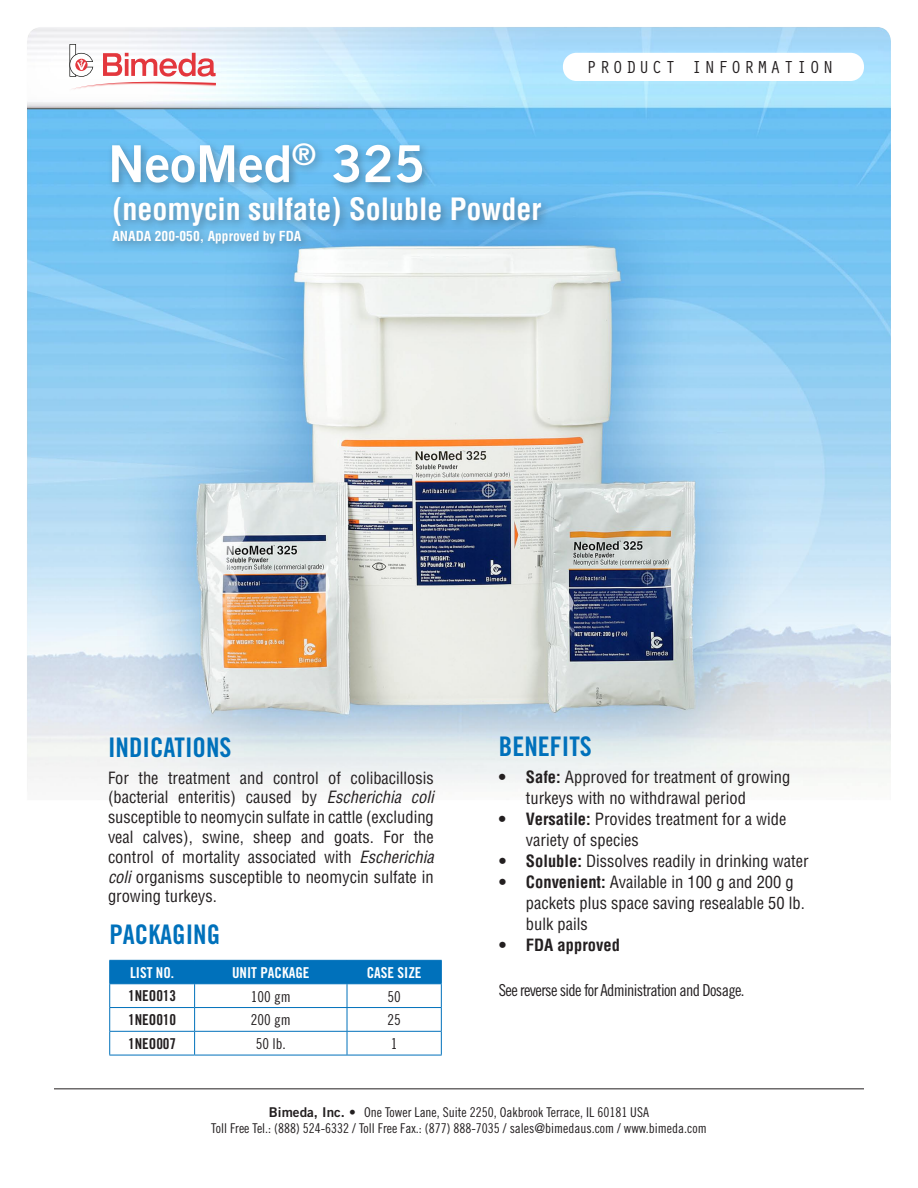
<style>
.page{position:relative;width:918px;height:1188px;background:#fff}
.page>*{position:absolute;margin:0;border:0;box-sizing:border-box;transform-origin:0 0}
.t1{font:51px "Trade Gothic Bold Two";color:#fff}
.t2{font:700 condensed 30px "Helvetica";color:#fff}
.t3{font:27px "Trade Gothic Bold Cond Twenty";color:#0071bb}
.t4{font:18px "Orator Std";letter-spacing:.13em;color:#231f20}
.t5{font:condensed 16.5px/19.8px "Helvetica";color:#231f20}
.t6{font:16.5px "Trade Gothic Cond Eighteen";letter-spacing:-.04em;color:#231f20}
.t7{font:700 condensed 16.5px "Helvetica";color:#231f20}
.t8{font:15px "Trade Gothic Bold Cond Twenty";color:#fff}
.t9{font:15px "Trade Gothic Bold Cond Twenty";color:#231f20}
.t10{font:15px "Trade Gothic Cond Eighteen";color:#231f20}
.t11{font:13.5px/16.2px "Trade Gothic Cond Eighteen";color:#231f20;text-align:center}
.t12{font:700 condensed 13.5px "Helvetica";color:#fff}
.s1{font-style:italic}
.s2{font-weight:700}
.s3{font-family:"Trade Gothic Bold Two"}
</style>
<div class="page">
<img style="left:27px;top:27px;width:864px;height:1062px">
<div style="left:107px;top:192px;width:646px;height:159px;background:#231f20;opacity:.35"></div>
<div style="left:106px;top:138px;width:812px;height:84px;background:#231f20;opacity:.35"></div>
<hr style="left:54px;top:1089px;width:810px;height:1px;background:#231f20">
<div style="left:563px;top:53px;width:301px;height:28px;background:#fff;border-radius:14px"></div>
<svg style="left:69px;top:44px;width:147px;height:47px"></svg>
<svg style="left:109px;top:960px;width:333px;height:95px"></svg>
<hr style="left:109px;top:1055px;width:86px;height:1px;background:#0071bb">
<hr style="left:195px;top:1055px;width:152px;height:1px;background:#0071bb">
<hr style="left:347px;top:1055px;width:95px;height:1px;background:#0071bb">
<h1 class="t1" style="left:108px;top:132px;width:318px">NeoMed<sup>®</sup> 325</h1>
<h2 class="t2" style="left:112px;top:191px;width:431px">(neomycin sulfate) Soluble Powder</h2>
<p class="t12" style="left:112px;top:228px;width:191px">ANADA 200-050, Approved by FDA</p>
<p class="t4" style="left:586px;top:54px;width:249px">PRODUCT INFORMATION</p>
<h3 class="t3" style="left:108px;top:730px;width:125px">INDICATIONS</h3>
<p class="t5" style="left:108px;top:768px;width:327px;text-align:justify">For the treatment and control of colibacillosis (bacterial enteritis) caused by <span class="s1">Escherichia coli </span>susceptible to neomycin sulfate in cattle (excluding veal calves), swine, sheep and goats. For the control of mortality associated with <span class="s1">Escherichia coli</span> organisms susceptible to neomycin sulfate in growing turkeys.</p>
<h3 class="t3" style="left:109px;top:918px;width:112px">PACKAGING</h3>
<p class="t8" style="left:130px;top:963px;width:46px">LIST NO.</p>
<p class="t8" style="left:232px;top:963px;width:79px">UNIT PACKAGE</p>
<p class="t8" style="left:367px;top:963px;width:56px">CASE SIZE</p>
<p class="t9" style="left:128px;top:987px;width:50px">1NEO013</p>
<p class="t10" style="left:251px;top:987px;width:41px">100 gm</p>
<p class="t10" style="left:388px;top:987px;width:15px">50</p>
<p class="t9" style="left:128px;top:1011px;width:50px">1NEO010</p>
<p class="t10" style="left:251px;top:1011px;width:41px">200 gm</p>
<p class="t10" style="left:388px;top:1011px;width:15px">25</p>
<p class="t9" style="left:128px;top:1034px;width:50px">1NEO007</p>
<p class="t10" style="left:256px;top:1035px;width:31px">50 lb.</p>
<p class="t10" style="left:391px;top:1035px;width:8px">1</p>
<h3 class="t3" style="left:499px;top:730px;width:94px">BENEFITS</h3>
<p class="t5" style="left:526px;top:767px;width:266px;line-height:21px;text-indent:-27px"><span class="s2">• Safe:</span> Approved for treatment of growing turkeys with no withdrawal period</p>
<p class="t5" style="left:526px;top:809px;width:262px;line-height:21px;text-indent:-27px"><span class="s2">• Versatile:</span> Provides treatment for a wide variety of species</p>
<p class="t5" style="left:499px;top:851px;width:311px"><span class="s2">• Soluble:</span> Dissolves readily in drinking water</p>
<p class="t5" style="left:526px;top:872px;width:280px;line-height:21px;text-indent:-27px"><span class="s2">• Convenient:</span> Available in 100 g and 200 g packets plus space saving resealable 50 lb. bulk pails</p>
<p class="t7" style="left:499px;top:935px;width:122px">• FDA approved</p>
<p class="t6" style="left:499px;top:980px;width:247px">See reverse side for Administration and Dosage.</p>
<p class="t11" style="left:211px;top:1104px;width:497px"><span class="s3">Bimeda, Inc. •</span> One Tower Lane, Suite 2250, Oakbrook Terrace, IL 60181 USA<br>Toll Free Tel.: (888) 524-6332 / Toll Free Fax.: (877) 888-7035 / sales@bimedaus.com / www.bimeda.com</p>
</div>
